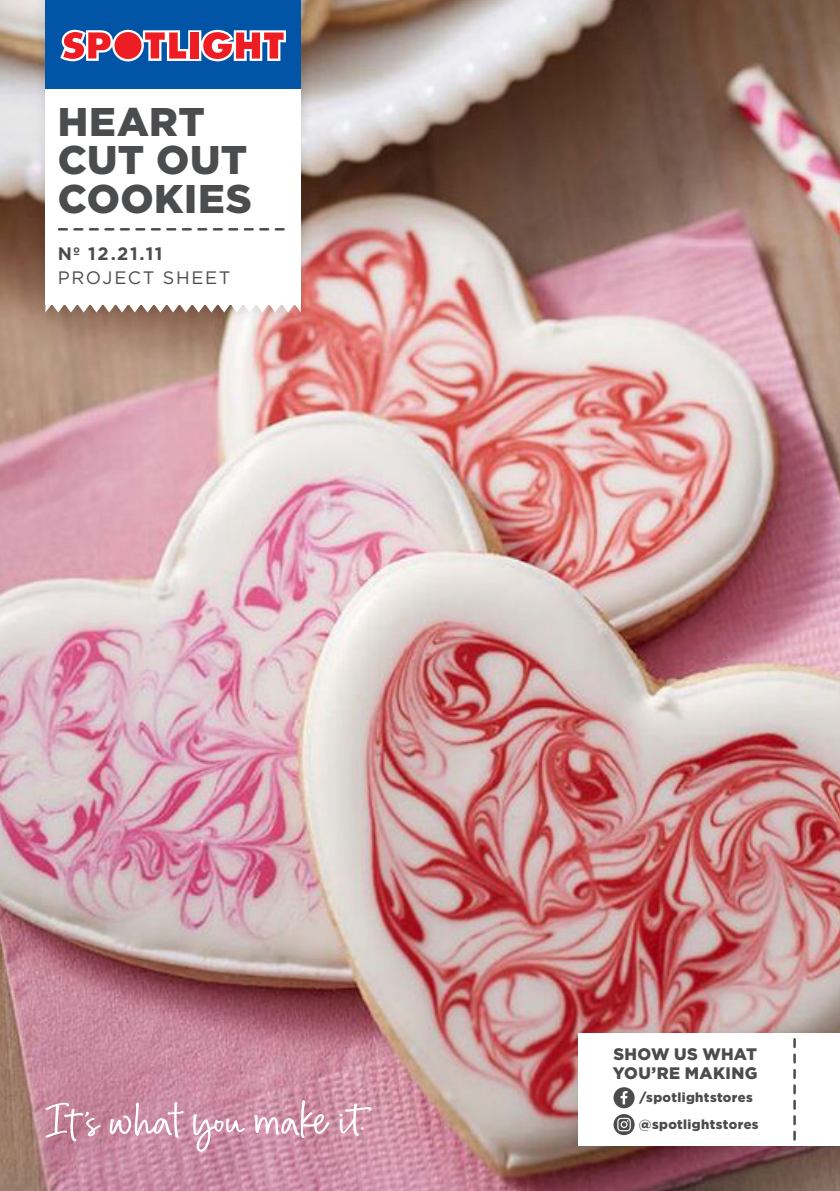
<style>
.page{position:relative;width:840px;height:1191px;background:#fff}
.page>*{position:absolute;margin:0;border:0;box-sizing:border-box;transform-origin:0 0}
.t1{font:900 40px/38.4px "Gotham";letter-spacing:.015em;color:#4b4c4d}
.t2{font:18px/24px "Gotham";letter-spacing:.095em;color:#4b4c4d}
.t3{font:900 16.6px/19.4px "Gotham";letter-spacing:.02em;color:#4b4c4d}
.t4{font:900 13px/26.8px "Gotham";letter-spacing:.025em;color:#4b4c4d}
.s1{font-weight:700}
</style>
<div class="page">
<img style="left:0;top:0;width:839px;height:1191px">
<div style="left:566px;top:1022px;width:273px;height:137px;background:#231f20;opacity:.15"></div>
<div style="left:577px;top:1033px;width:262px;height:112px;background:#fff"></div>
<svg style="left:793px;top:1039px;width:2px;height:100px"></svg>
<div style="left:613px;top:1087px;width:21px;height:21px;background:#4b4c4d;border-radius:50%"></div>
<svg style="left:620px;top:1091px;width:7px;height:13px"></svg>
<svg style="left:613px;top:1114px;width:21px;height:21px"></svg>
<svg style="left:617px;top:1117px;width:13px;height:14px"></svg>
<svg style="left:193px;top:1114px;width:52px;height:37px;background:#d3a0b4"></svg>
<svg style="left:45px;top:1102px;width:56px;height:39px;background:#cb95a8"></svg>
<svg style="left:109px;top:1102px;width:74px;height:35px;background:#d4a3b6"></svg>
<svg style="left:339px;top:1103px;width:32px;height:33px"></svg>
<svg style="left:254px;top:1100px;width:75px;height:38px;background:#d6a3b5"></svg>
<div style="left:34px;top:0;width:280px;height:324px;background:#231f20;opacity:.15"></div>
<div style="left:45px;top:0;width:255px;height:89px;background:#0154a6"></div>
<svg style="left:60px;top:30px;width:226px;height:31px;background:#c77082"></svg>
<svg style="left:45px;top:304px;width:255px;height:8px"></svg>
<div style="left:45px;top:89px;width:255px;height:215px;background:#fff"></div>
<svg style="left:59px;top:228px;width:224px;height:2px"></svg>
<p class="t1" style="left:58px;top:102px;width:195px">HEART<br>CUT OUT<br>COOKIES</p>
<p class="t2" style="left:58px;top:241px;width:174px"><span class="s1">Nº 12.21.11<br></span>PROJECT SHEET</p>
<p class="t3" style="left:612px;top:1043px;width:146px">SHOW US WHAT<br>YOU’RE MAKING</p>
<p class="t4" style="left:638px;top:1084px;width:121px">/spotlightstores @spotlightstores</p>
</div>
